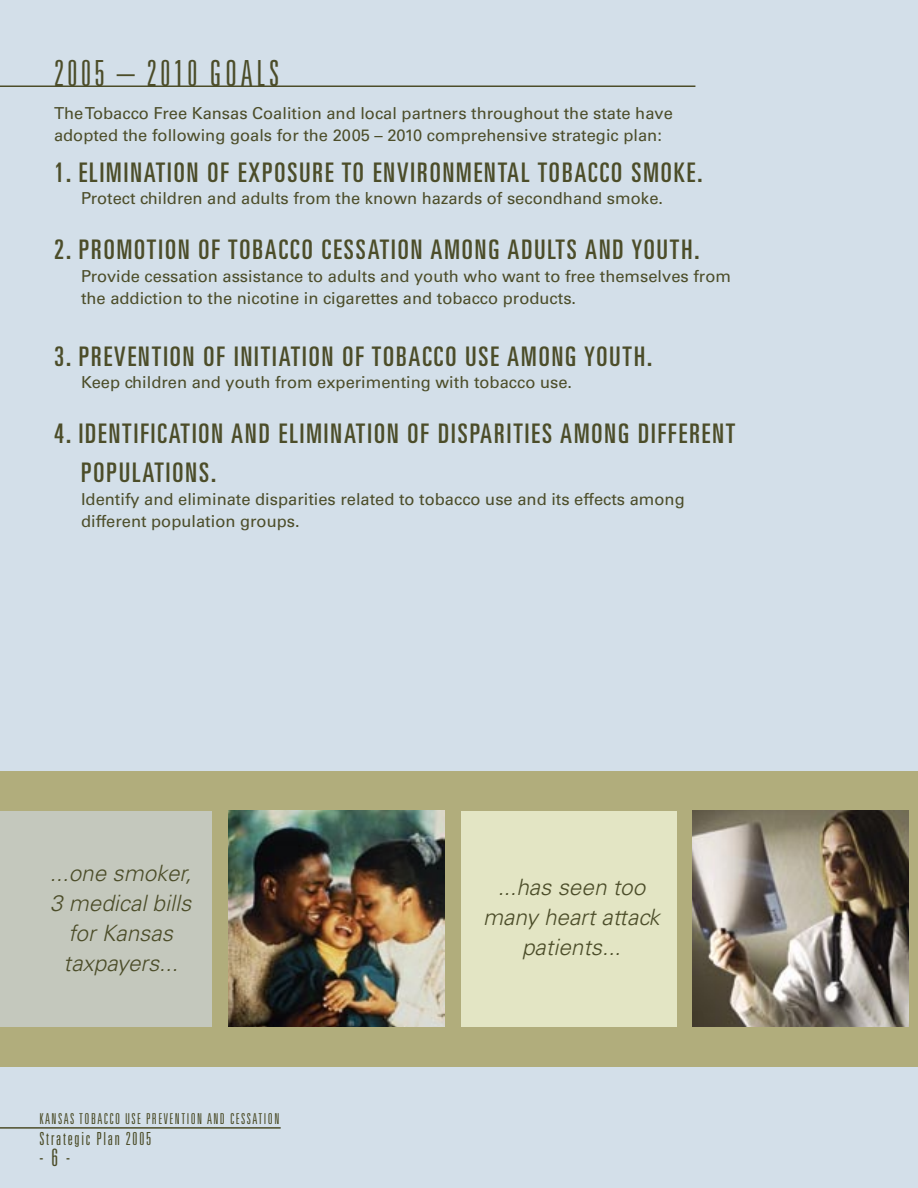
<style>
.page{position:relative;width:918px;height:1188px;background:#d3dfe9}
.page>*{position:absolute;margin:0;border:0;box-sizing:border-box;transform-origin:0 0}
.t1{font:300 ultra-condensed 36px "Univers";letter-spacing:.1em;color:#4c4d29}
.t2{font:ultra-condensed 27px/39px "Univers";letter-spacing:.075em;color:#4c4d29}
.t3{font:300 ultra-condensed 24px "Univers";color:#4c4d29}
.t4{font:italic 300 22.5px/30px "Univers";color:#4c4d29;text-align:center}
.t5{font:300 ultra-condensed 18px "Univers";letter-spacing:.1em;color:#4c4d29}
.t6{font:16.5px/22.5px "Univers";color:#4c4d29}
.t7{font:300 ultra-condensed 15px "Univers";letter-spacing:.1em;color:#4c4d29}
</style>
<div class="page">
<hr style="left:0;top:86px;width:695px;height:1px;background:#4c4d29">
<div style="left:0;top:771px;width:918px;height:296px;background:#b1ad7c"></div>
<div style="left:0;top:811px;width:212px;height:216px;background:#c4c8bd"></div>
<img style="left:228px;top:811px;width:216px;height:216px">
<div style="left:461px;top:811px;width:216px;height:216px;background:#e3e5c4"></div>
<img style="left:693px;top:811px;width:216px;height:216px">
<hr style="left:0;top:1127px;width:281px;height:2px;background:#4c4d29">
<h1 class="t1" style="left:54px;top:54px;width:227px">2005 – 2010 GOALS</h1>
<p class="t6" style="left:54px;top:102px;width:620px">The Tobacco Free Kansas Coalition and local partners throughout the state have adopted the following goals for the 2005 – 2010 comprehensive strategic plan:</p>
<h2 class="t2" style="left:54px;top:153px;width:650px">1. ELIMINATION OF EXPOSURE TO ENVIRONMENTAL TOBACCO SMOKE.</h2>
<p class="t6" style="left:81px;top:187px;width:584px">Protect children and adults from the known hazards of secondhand smoke.</p>
<h2 class="t2" style="left:54px;top:230px;width:647px">2. PROMOTION OF TOBACCO CESSATION AMONG ADULTS AND YOUTH.</h2>
<p class="t6" style="left:81px;top:265px;width:652px">Provide cessation assistance to adults and youth who want to free themselves from the addiction to the nicotine in cigarettes and tobacco products.</p>
<h2 class="t2" style="left:54px;top:336px;width:600px">3. PREVENTION OF INITIATION OF TOBACCO USE AMONG YOUTH.</h2>
<p class="t6" style="left:81px;top:371px;width:493px">Keep children and youth from experimenting with tobacco use.</p>
<h2 class="t2" style="left:81px;top:414px;width:656px;text-indent:-27px">4. IDENTIFICATION AND ELIMINATION OF DISPARITIES AMONG DIFFERENT<br>POPULATIONS.</h2>
<p class="t6" style="left:81px;top:488px;width:605px">Identify and eliminate disparities related to tobacco use and its effects among different population groups.</p>
<h3 class="t4" style="left:50px;top:858px;width:143px">...one smoker,<br>3 medical bills for Kansas taxpayers...</h3>
<p class="t7" style="left:39px;top:1111px;width:241px">KANSAS TOBACCO USE PREVENTION AND CESSATION</p>
<p class="t5" style="left:39px;top:1129px;width:113px">Strategic Plan 2005</p>
<h3 class="t3" style="left:39px;top:1145px;width:32px">- 6 -</h3>
<h3 class="t4" style="left:483px;top:872px;width:178px">...has seen too many heart attack patients...</h3>
</div>
